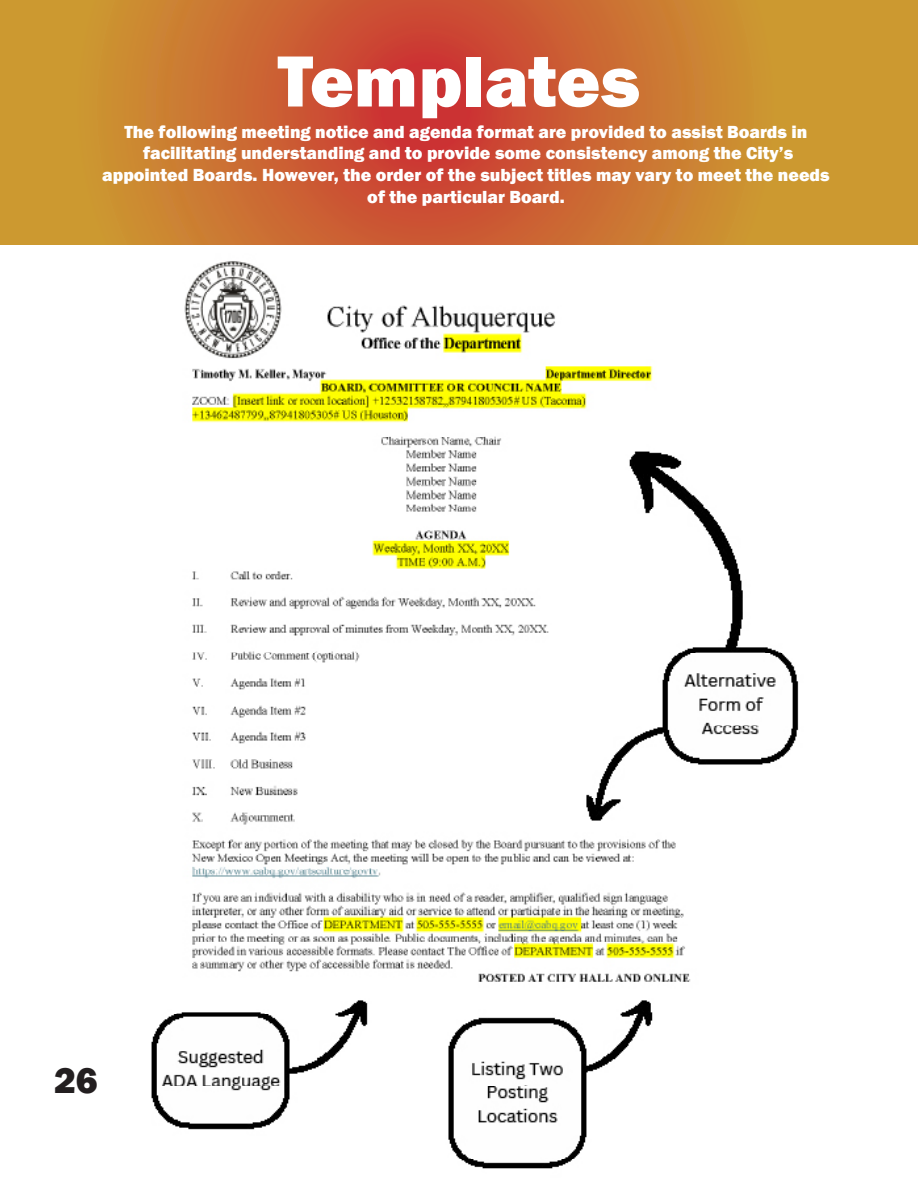
<style>
.page{position:relative;width:918px;height:1188px;background:#fff}
.page>*{position:absolute;margin:0;border:0;box-sizing:border-box;transform-origin:0 0}
.t1{font:800 75px "Franklin Gothic";color:#fff}
.t2{font:800 37.5px "Franklin Gothic";color:#231f20}
.t3{font:800 18px/21.6px "Franklin Gothic";color:#fff;text-align:center}
</style>
<div class="page">
<img style="left:77px;top:244px;width:764px;height:925px">
<svg style="left:0;top:0;width:918px;height:244px;background:#cb7532"></svg>
<p class="t1" style="left:278px;top:33px;width:364px">Templates</p>
<p class="t3" style="left:125px;top:121px;width:685px">The following meeting notice and agenda format are provided to assist Boards in</p>
<p class="t3" style="left:143px;top:143px;width:651px">facilitating understanding and to provide some consistency among the City’s</p>
<p class="t3" style="left:102px;top:164px;width:729px">appointed Boards. However, the order of the subject titles may vary to meet the needs of the particular Board.</p>
<p class="t2" style="left:54px;top:1056px;width:45px">26</p>
</div>
